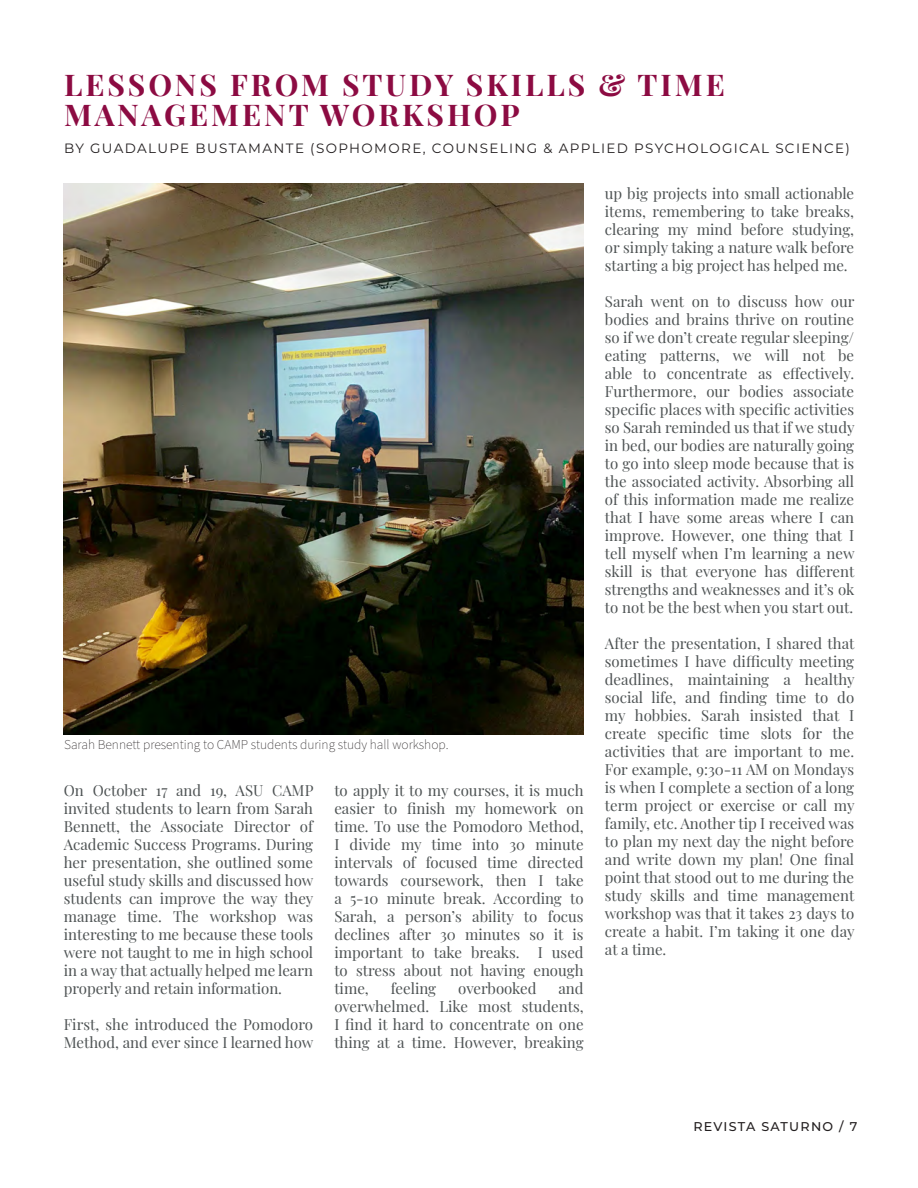
<style>
.page{position:relative;width:918px;height:1188px;background:#fff}
.page>*{position:absolute;margin:0;border:0;box-sizing:border-box;transform-origin:0 0}
.Body_Text{font:700 30px "Playfair Display";letter-spacing:.1em;color:#8c0b42}
.Body_Text-2{font:15px/18px "Playfair Display";color:#4d5253;text-align:justify}
.Body_Text-3{font:13.5px "Montserrat";letter-spacing:.1em;color:#231f20}
.Body_Text-4{font:200 13.5px "Source Sans Pro";color:#231f20}
.t1{font:500 12.75px "Montserrat";letter-spacing:.095em;color:#231f20}
</style>
<div class="page">
<img style="left:64px;top:183px;width:520px;height:551px">
<p class="Body_Text" style="left:64px;top:62px;width:662px">LESSONS FROM STUDY SKILLS &amp; TIME</p>
<p class="Body_Text" style="left:64px;top:92px;width:457px">MANAGEMENT WORKSHOP</p>
<p class="Body_Text-3" style="left:64px;top:139px;width:788px">BY GUADALUPE BUSTAMANTE (SOPHOMORE, COUNSELING &amp; APPLIED PSYCHOLOGICAL SCIENCE)</p>
<p class="Body_Text-4" style="left:64px;top:736px;width:386px">Sarah Bennett presenting to CAMP students during study hall workshop.</p>
<p class="Body_Text-2" style="left:64px;top:780px;width:251px">On October 17 and 19, ASU CAMP invited students to learn from Sarah Bennett, the Associate Director of Academic Success Programs. During her presentation, she outlined some useful study skills and discussed how students can improve the way they manage time. The workshop was interesting to me because these tools were not taught to me in high school in a way that actually helped me learn properly and retain information.</p>
<p class="Body_Text-2" style="left:64px;top:1014px;width:251px">First, she introduced the Pomodoro<br>Method, and ever since I learned how</p>
<p class="Body_Text-2" style="left:334px;top:780px;width:251px">to apply it to my courses, it is much easier to finish my homework on time. To use the Pomodoro Method, I divide my time into 30 minute intervals of focused time directed towards coursework, then I take a 5-10 minute break. According to Sarah, a person’s ability to focus declines after 30 minutes so it is important to take breaks. I used to stress about not having enough time,</p>
<p class="Body_Text-2" style="left:334px;top:978px;width:251px;text-indent:224px">and overwhelmed. Like most students, I find it hard to concentrate on one thing at a time. However, breaking</p>
<p class="Body_Text-2" style="left:391px;top:978px;width:47px">feeling</p>
<p class="Body_Text-2" style="left:458px;top:978px;width:80px">overbooked</p>
<p class="Body_Text-2" style="left:605px;top:183px;width:251px">up big projects into small actionable items, remembering to take breaks, clearing my mind before studying, or simply taking a nature walk before starting a big project has helped me.</p>
<p class="Body_Text-2" style="left:605px;top:291px;width:251px">Sarah went on to discuss how our bodies and brains thrive on routine so if we don’t create regular sleeping/ eating patterns, we will not be able to concentrate as effectively.<br>Furthermore, our bodies associate specific places with specific activities so Sarah reminded us that if we study in bed, our bodies are naturally going to go into sleep mode because that is the associated activity. Absorbing all of this information made me realize that I have some areas where I can improve. However, one thing that I tell myself when I’m learning a new skill is that everyone has different strengths and weaknesses and it’s ok to not be the best when you start out.</p>
<p class="Body_Text-2" style="left:605px;top:633px;width:251px">After the presentation, I shared that sometimes I have difficulty meeting deadlines, maintaining a healthy social life, and finding time to do my hobbies. Sarah insisted that I create specific time slots for the activities that are important to me.<br>For example, 9:30-11 AM on Mondays is when I complete a section of a long term project or exercise or call my family, etc. Another tip I received was to plan my next day the night before and write down my plan! One final point that stood out to me during the study skills and time management workshop was that it takes 23 days to create a habit. I’m taking it one day at a time.</p>
<p class="t1" style="left:693px;top:1117px;width:165px">REVISTA SATURNO / 7</p>
</div>
